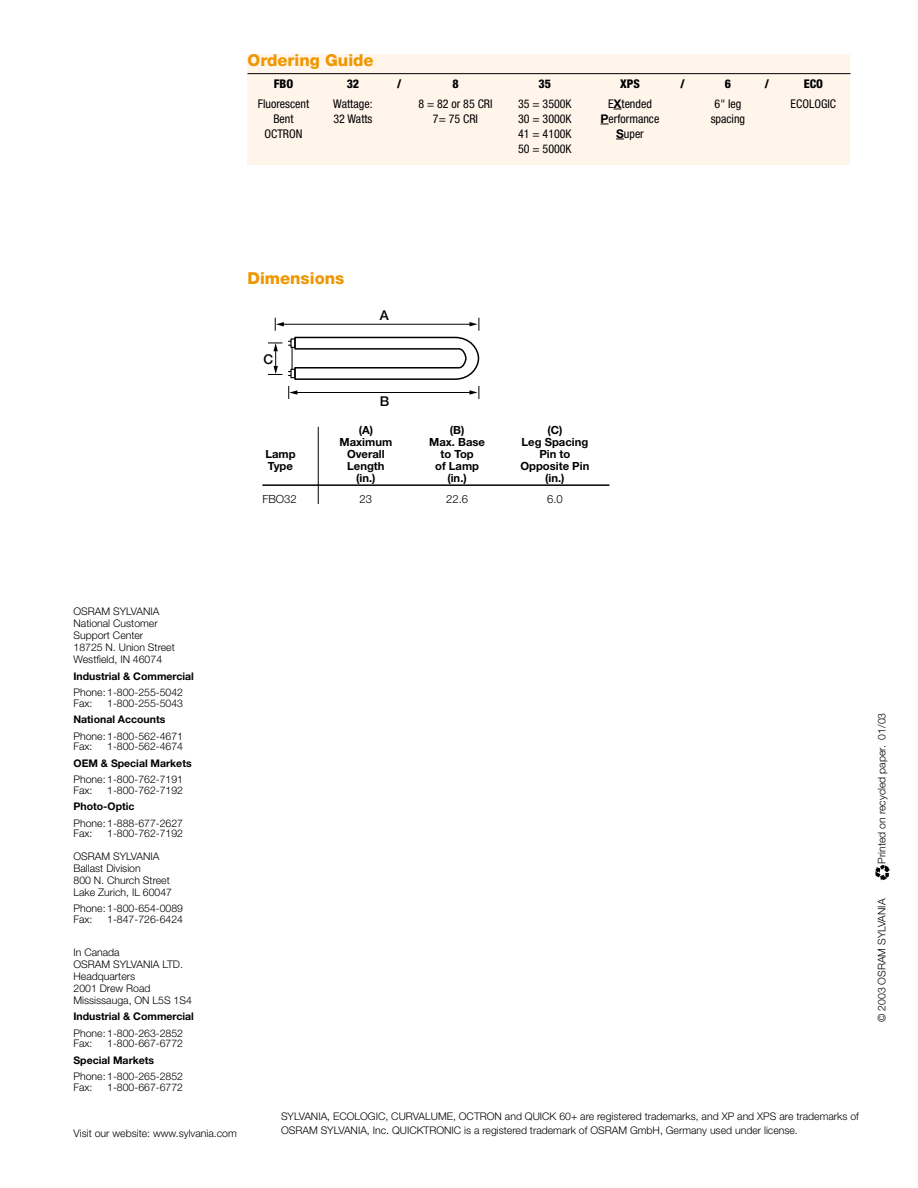
<style>
.page{position:relative;width:918px;height:1188px;background:#fff}
.page>*{position:absolute;margin:0;border:0;box-sizing:border-box;transform-origin:0 0}
.t1{font:800 16.5px "Helvetica Neue";color:#ee9700}
.t2{font:500 13.5px "Helvetica Neue";color:#000}
.t3{font:condensed 12px "Helvetica Neue";color:#000}
.t4{font:800 condensed 12px "Helvetica Neue";color:#000}
.t5{font:700 11.25px "Helvetica Neue";color:#000}
.t6{font:300 11.25px "Helvetica Neue";color:#000}
.t7{font:300 10.5px/12px "Helvetica Neue";color:#000}
.t8{font:700 10.5px "Helvetica Neue";color:#000}
.s1{font-weight:700;font-stretch:normal}
</style>
<div class="page">
<svg style="left:875px;top:865px;width:15px;height:16px"></svg>
<hr style="left:262px;top:484px;width:347px;height:2px;background:#000">
<hr style="left:318px;top:427px;width:1px;height:77px;background:#000">
<svg style="left:268px;top:318px;width:212px;height:81px"></svg>
<div style="left:248px;top:54px;width:602px;height:110px;background:#fff5eb"></div>
<hr style="left:248px;top:73px;width:602px;height:1px;background:#000">
<h1 class="t1" style="left:248px;top:54px;width:128px">Ordering Guide</h1>
<p class="t4" style="left:274px;top:80px;width:21px">FBO</p>
<p class="t4" style="left:347px;top:80px;width:14px">32</p>
<p class="t4" style="left:397px;top:80px;width:6px">/</p>
<p class="t4" style="left:452px;top:80px;width:8px">8</p>
<p class="t4" style="left:539px;top:80px;width:14px">35</p>
<p class="t4" style="left:620px;top:80px;width:21px">XPS</p>
<p class="t4" style="left:680px;top:80px;width:6px">/</p>
<p class="t4" style="left:725px;top:80px;width:8px">6</p>
<p class="t4" style="left:765px;top:80px;width:6px">/</p>
<p class="t4" style="left:804px;top:80px;width:21px">ECO</p>
<p class="t3" style="left:258px;top:99px;width:53px">Fluorescent</p>
<p class="t3" style="left:333px;top:99px;width:41px">Wattage:</p>
<p class="t3" style="left:418px;top:99px;width:76px">8 = 82 or 85 CRI</p>
<p class="t3" style="left:518px;top:99px;width:55px">35 = 3500K</p>
<p class="t3" style="left:608px;top:99px;width:45px">E<span class="s1">X</span>tended</p>
<p class="t3" style="left:715px;top:99px;width:28px">6" leg</p>
<p class="t3" style="left:791px;top:99px;width:47px">ECOLOGIC</p>
<p class="t3" style="left:273px;top:114px;width:22px">Bent</p>
<p class="t3" style="left:334px;top:114px;width:40px">32 Watts</p>
<p class="t3" style="left:433px;top:114px;width:47px">7= 75 CRI</p>
<p class="t3" style="left:518px;top:114px;width:55px">30 = 3000K</p>
<p class="t3" style="left:601px;top:114px;width:60px"><span class="s1">P</span>erformance</p>
<p class="t3" style="left:711px;top:114px;width:36px">spacing</p>
<p class="t3" style="left:264px;top:129px;width:40px">OCTRON</p>
<p class="t3" style="left:518px;top:129px;width:55px">41 = 4100K</p>
<p class="t3" style="left:616px;top:129px;width:29px"><span class="s1">S</span>uper</p>
<p class="t3" style="left:518px;top:144px;width:55px">50 = 5000K</p>
<h1 class="t1" style="left:248px;top:273px;width:98px">Dimensions</h1>
<p class="t2" style="left:263px;top:354px;width:11px">C</p>
<p class="t2" style="left:380px;top:311px;width:11px">A</p>
<p class="t2" style="left:380px;top:396px;width:11px">B</p>
<p class="t5" style="left:359px;top:426px;width:16px">(A)</p>
<p class="t5" style="left:450px;top:426px;width:16px">(B)</p>
<p class="t5" style="left:547px;top:426px;width:16px">(C)</p>
<p class="t5" style="left:340px;top:438px;width:54px">Maximum</p>
<p class="t5" style="left:429px;top:438px;width:57px">Max. Base</p>
<p class="t5" style="left:522px;top:438px;width:68px">Leg Spacing</p>
<p class="t5" style="left:266px;top:450px;width:32px">Lamp</p>
<p class="t5" style="left:347px;top:450px;width:39px">Overall</p>
<p class="t5" style="left:440px;top:450px;width:35px">to Top</p>
<p class="t5" style="left:539px;top:450px;width:33px">Pin to</p>
<p class="t5" style="left:268px;top:462px;width:27px">Type</p>
<p class="t5" style="left:347px;top:462px;width:39px">Length</p>
<p class="t5" style="left:435px;top:462px;width:45px">of Lamp</p>
<p class="t5" style="left:520px;top:462px;width:70px">Opposite Pin</p>
<p class="t5" style="left:356px;top:474px;width:21px">(in.)</p>
<p class="t5" style="left:447px;top:474px;width:21px">(in.)</p>
<p class="t5" style="left:545px;top:474px;width:21px">(in.)</p>
<p class="t6" style="left:262px;top:495px;width:36px">FBO32</p>
<p class="t6" style="left:360px;top:495px;width:14px">23</p>
<p class="t6" style="left:446px;top:495px;width:23px">22.6</p>
<p class="t6" style="left:547px;top:495px;width:17px">6.0</p>
<p class="t7" style="left:74px;top:607px;width:103px">OSRAM SYLVANIA<br>National Customer<br>Support Center<br>18725 N. Union Street<br>Westfield, IN 46074</p>
<p class="t8" style="left:74px;top:672px;width:122px">Industrial &amp; Commercial</p>
<p class="t7" style="left:74px;top:688px;width:111px;line-height:10.5px">Phone: 1-800-255-5042<br>Fax:</p>
<p class="t7" style="left:107px;top:698px;width:77px">1-800-255-5043</p>
<p class="t8" style="left:74px;top:716px;width:93px">National Accounts</p>
<p class="t7" style="left:74px;top:732px;width:111px;line-height:10.5px">Phone: 1-800-562-4671<br>Fax:</p>
<p class="t7" style="left:107px;top:742px;width:77px">1-800-562-4674</p>
<p class="t8" style="left:74px;top:759px;width:120px">OEM &amp; Special Markets</p>
<p class="t7" style="left:74px;top:775px;width:111px;line-height:10.5px">Phone: 1-800-762-7191<br>Fax:</p>
<p class="t7" style="left:107px;top:785px;width:77px">1-800-762-7192</p>
<p class="t8" style="left:74px;top:803px;width:63px">Photo-Optic</p>
<p class="t7" style="left:74px;top:819px;width:111px;line-height:10.5px">Phone: 1-888-677-2627<br>Fax:</p>
<p class="t7" style="left:74px;top:823px;width:111px;line-height:22.5px;text-indent:34px">1-800-762-7192<br>OSRAM SYLVANIA</p>
<p class="t7" style="left:74px;top:863px;width:100px">Ballast Division<br>800 N. Church Street<br>Lake Zurich, IL 60047</p>
<p class="t7" style="left:74px;top:904px;width:111px;line-height:10.5px">Phone: 1-800-654-0089<br>Fax:</p>
<p class="t7" style="left:107px;top:914px;width:77px">1-847-726-6424</p>
<p class="t7" style="left:74px;top:947px;width:120px">In Canada<br>OSRAM SYLVANIA LTD.<br>Headquarters<br>2001 Drew Road<br>Mississauga, ON L5S 1S4</p>
<p class="t8" style="left:74px;top:1013px;width:122px">Industrial &amp; Commercial</p>
<p class="t7" style="left:74px;top:1029px;width:111px;line-height:10.5px">Phone: 1-800-263-2852<br>Fax:</p>
<p class="t7" style="left:107px;top:1039px;width:77px">1-800-667-6772</p>
<p class="t8" style="left:74px;top:1056px;width:82px">Special Markets</p>
<p class="t7" style="left:74px;top:1072px;width:111px;line-height:10.5px">Phone: 1-800-265-2852<br>Fax:</p>
<p class="t7" style="left:107px;top:1082px;width:77px">1-800-667-6772</p>
<p class="t7" style="left:74px;top:1129px;width:165px">Visit our website: www.sylvania.com</p>
<p class="t7" style="left:877px;top:864px;width:152px;rotate:-90deg">Printed on recycled paper. 01/03</p>
<p class="t7" style="left:877px;top:1022px;width:125px;rotate:-90deg">© 2003 OSRAM SYLVANIA</p>
<p class="t7" style="left:281px;top:1111px;width:579px;line-height:13.5px">SYLVANIA, ECOLOGIC, CURVALUME, OCTRON and QUICK 60+ are registered trademarks, and XP and XPS are trademarks of<br>OSRAM SYLVANIA, Inc. QUICKTRONIC is a registered trademark of OSRAM GmbH, Germany used under license.</p>
</div>
